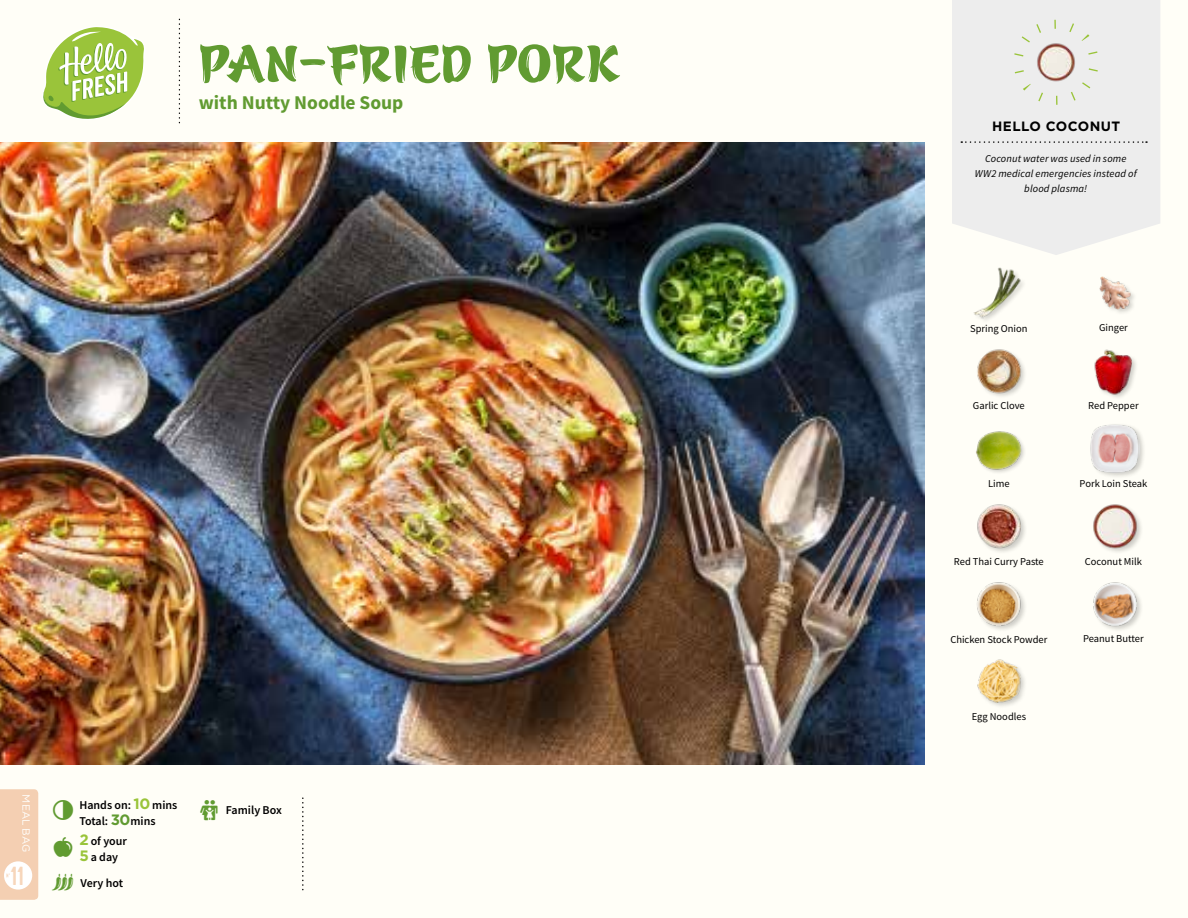
<style>
.page{position:relative;width:1188px;height:918px;background:#fffef7}
.page>*{position:absolute;margin:0;border:0;box-sizing:border-box;transform-origin:0 0}
.t1{font:58.5px "Azuki";color:#619b31}
.t2{font:26.1px "Kapra";color:#f7d6bb}
.t3{font:700 19.5px "Source Sans Pro";color:#619b31}
.t4{font:700 13.5px "Gotham";letter-spacing:.03em;color:#000}
.t5{font:600 12px/15.8px "Source Sans Pro";color:#000}
.t6{font:10.5px "Source Sans Pro";color:#000}
.t7{font:italic 10.5px/14.7px "Source Sans Pro";letter-spacing:.015em;color:#000;text-align:center}
.t8{font:10.5px "Gotham";letter-spacing:-.005em;color:#fffefb}
.s1{font-family:"Gotham";font-weight:700;font-size:15px;color:#9ac43a}
.s2{font-family:"Gotham";font-weight:700;font-size:15px;color:#619b31}
.s3{color:#619b31}
</style>
<div class="page">
<svg style="left:0;top:789px;width:38px;height:111px;background:#f5d6bd"></svg>
<div style="left:952px;top:0;width:208px;height:255px;background:#ededed"></div>
<svg style="left:961px;top:141px;width:186px;height:2px"></svg>
<img style="left:1032px;top:38px;width:49px;height:49px">
<div style="left:1014px;top:20px;width:85px;height:85px;border:9px dashed #9ac43a;border-radius:50%"></div>
<div style="left:1089px;top:422px;width:57px;height:57px;background:#000;opacity:.2"></div>
<img style="left:1090px;top:423px;width:50px;height:50px">
<div style="left:975px;top:430px;width:51px;height:45px;background:#000;opacity:.2"></div>
<img style="left:975px;top:430px;width:48px;height:45px">
<img style="left:1099px;top:276px;width:35px;height:37px">
<img style="left:973px;top:267px;width:50px;height:53px">
<img style="left:1094px;top:349px;width:42px;height:49px">
<img style="left:977px;top:349px;width:48px;height:47px">
<img style="left:1093px;top:582px;width:48px;height:48px">
<img style="left:977px;top:582px;width:48px;height:48px">
<img style="left:977px;top:659px;width:48px;height:47px">
<img style="left:1093px;top:504px;width:48px;height:48px">
<img style="left:977px;top:504px;width:48px;height:48px">
<img style="left:0;top:142px;width:925px;height:623px">
<svg style="left:43px;top:27px;width:101px;height:92px"></svg>
<h1 class="t1" style="left:199px;top:37px;width:423px">PAN-FRIED PORK</h1>
<h3 class="t3" style="left:199px;top:89px;width:206px">with Nutty Noodle Soup</h3>
<p class="t8" style="left:32px;top:794px;width:59px;rotate:90deg">MEAL BAG</p>
<h2 class="t2" style="left:11px;top:860px;width:14px">11</h2>
<p class="t5" style="left:79px;top:797px;width:100px">Hands on: <span class="s1">10</span> mins<br>Total: <span class="s2">30</span>mins</p>
<p class="t5" style="left:79px;top:833px;width:49px"><span class="s1">2</span> of your<br><span class="s1">5</span> a day</p>
<p class="t5" style="left:51px;top:875px;width:74px"><span class="s3">★</span> Very hot</p>
<p class="t5" style="left:226px;top:802px;width:57px">Family Box</p>
<p class="t4" style="left:992px;top:117px;width:129px">HELLO COCONUT</p>
<p class="t7" style="left:975px;top:151px;width:163px">Coconut water was used in some<br>WW2 medical emergencies instead of blood plasma!</p>
<p class="t6" style="left:970px;top:322px;width:59px">Spring Onion</p>
<p class="t6" style="left:1099px;top:321px;width:30px">Ginger</p>
<p class="t6" style="left:973px;top:399px;width:53px">Garlic Clove</p>
<p class="t6" style="left:1088px;top:399px;width:52px">Red Pepper</p>
<p class="t6" style="left:988px;top:477px;width:23px">Lime</p>
<p class="t6" style="left:1080px;top:477px;width:69px">Pork Loin Steak</p>
<p class="t6" style="left:954px;top:555px;width:91px">Red Thai Curry Paste</p>
<p class="t6" style="left:1085px;top:555px;width:59px">Coconut Milk</p>
<p class="t6" style="left:950px;top:633px;width:99px">Chicken Stock Powder</p>
<p class="t6" style="left:1083px;top:632px;width:62px">Peanut Butter</p>
<p class="t6" style="left:972px;top:710px;width:56px">Egg Noodles</p>
</div>
